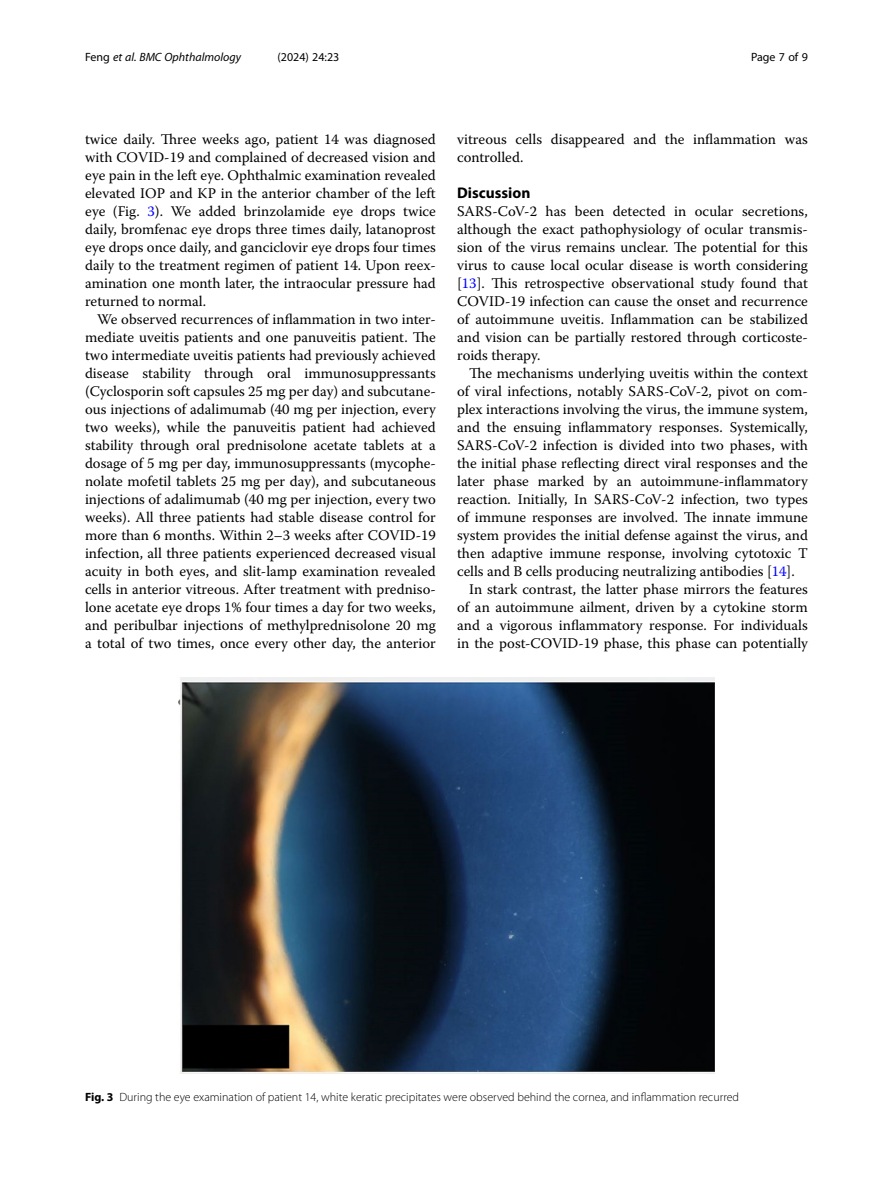
<style>
.page{position:relative;width:893px;height:1191px;background:#fff}
.page>*{position:absolute;margin:0;border:0;box-sizing:border-box;transform-origin:0 0}
.Head_1{font:700 15.45px "Myriad Pro";color:#000}
.Body_Text_Indent{font:14.7px/18px "Warnock Pro";color:#000;text-align:justify}
.Body_Text{font:14.7px/18px "Warnock Pro";color:#000;text-align:justify}
.Figure_Caption{font:300 12px "Myriad Pro";color:#000}
.t1{font:italic 12px "Myriad Pro";color:#000}
.t2{font:12px "Myriad Pro";color:#000}
.s1{font-style:normal}
.s2{color:#00f}
.s3{font-weight:700}
</style>
<div class="page">
<img style="left:178px;top:678px;width:536px;height:396px">
<p class="t1" style="left:85px;top:50px;width:158px"><span class="s1">Feng</span> et al. BMC Ophthalmology</p>
<p class="t2" style="left:277px;top:50px;width:63px">(2024) 24:23</p>
<p class="t2" style="left:751px;top:50px;width:58px">Page 7 of 9</p>
<p class="Body_Text_Indent" style="left:85px;top:130px;width:352px">twice daily. Three weeks ago, patient 14 was diagnosed with COVID-19 and complained of decreased vision and eye pain in the left eye. Ophthalmic examination revealed elevated IOP and KP in the anterior chamber of the left eye (Fig. <span class="s2">3</span>). We added brinzolamide eye drops twice daily, bromfenac eye drops three times daily, latanoprost eye drops once daily, and ganciclovir eye drops four times daily to the treatment regimen of patient 14. Upon reex&shy;amination one month later, the intraocular pressure had returned to normal.</p>
<p class="Body_Text_Indent" style="left:85px;top:310px;width:352px;text-indent:12px">We observed recurrences of inflammation in two inter&shy;mediate uveitis patients and one panuveitis patient. The two intermediate uveitis patients had previously achieved disease stability through oral immunosuppressants (Cyclosporin soft capsules 25 mg per day) and subcutane&shy;ous injections of adalimumab (40 mg per injection, every two weeks), while the panuveitis patient had achieved stability through oral prednisolone acetate tablets at a dosage of 5 mg per day, immunosuppressants (mycophe&shy;nolate mofetil tablets 25 mg per day), and subcutaneous injections of adalimumab (40 mg per injection, every two weeks). All three patients had stable disease control for more than 6 months. Within 2–3 weeks after COVID-19 infection, all three patients experienced decreased visual acuity in both eyes, and slit-lamp examination revealed cells in anterior vitreous. After treatment with predniso&shy;lone acetate eye drops 1% four times a day for two weeks, and peribulbar injections of methylprednisolone 20 mg a total of two times, once every other day, the anterior</p>
<p class="Body_Text_Indent" style="left:457px;top:130px;width:352px">vitreous cells disappeared and the inflammation was controlled.</p>
<p class="Head_1" style="left:457px;top:183px;width:75px">Discussion</p>
<p class="Body_Text" style="left:457px;top:202px;width:352px">SARS-CoV-2 has been detected in ocular secretions, although the exact pathophysiology of ocular transmis&shy;sion of the virus remains unclear. The potential for this virus to cause local ocular disease is worth considering [<span class="s2">13</span>]. This retrospective observational study found that COVID-19 infection can cause the onset and recurrence of autoimmune uveitis. Inflammation can be stabilized and vision can be partially restored through corticoste&shy;roids therapy.</p>
<p class="Body_Text_Indent" style="left:457px;top:364px;width:352px;text-indent:12px">The mechanisms underlying uveitis within the context of viral infections, notably SARS-CoV-2, pivot on com&shy;plex interactions involving the virus, the immune system, and the ensuing inflammatory responses. Systemically, SARS-CoV-2 infection is divided into two phases, with the initial phase reflecting direct viral responses and the later phase marked by an autoimmune-inflammatory reaction. Initially, In SARS-CoV-2 infection, two types of immune responses are involved. The innate immune system provides the initial defense against the virus, and then adaptive immune response, involving cytotoxic T cells and B cells producing neutralizing antibodies [<span class="s2">14</span>].</p>
<p class="Body_Text_Indent" style="left:457px;top:580px;width:352px;text-indent:12px">In stark contrast, the latter phase mirrors the features of an autoimmune ailment, driven by a cytokine storm and a vigorous inflammatory response. For individuals in the post-COVID-19 phase, this phase can potentially</p>
<p class="Figure_Caption" style="left:85px;top:1090px;width:655px"><span class="s3">Fig. 3</span> During the eye examination of patient 14, white keratic precipitates were observed behind the cornea, and inflammation recurred</p>
</div>
